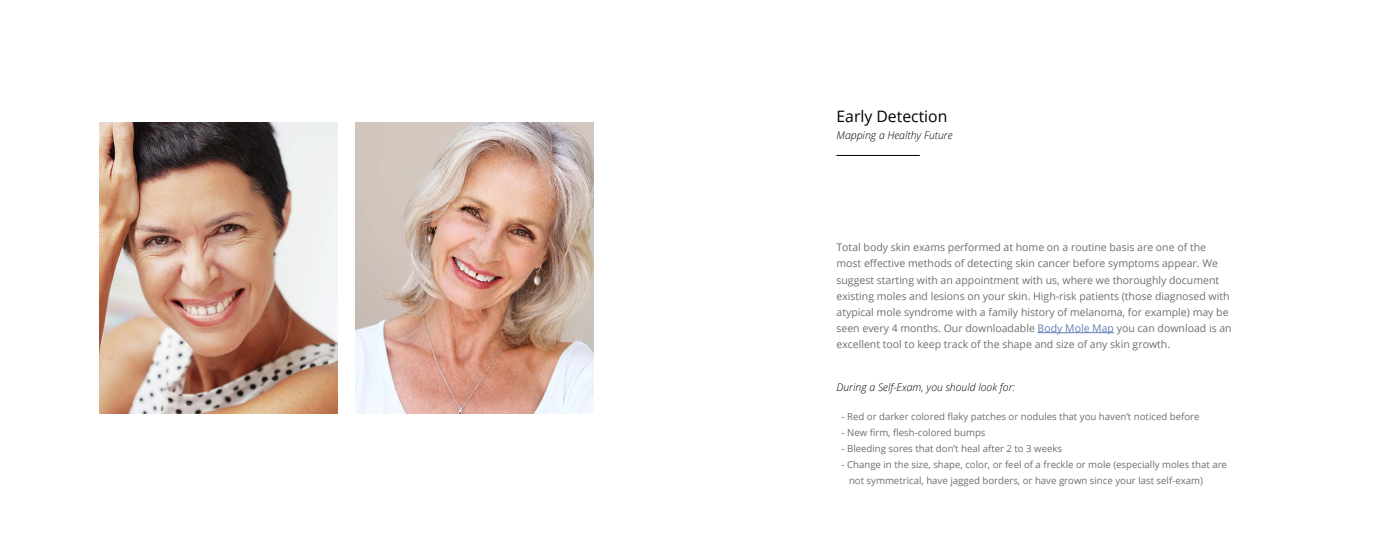
<style>
.page{position:relative;width:1386px;height:536px;background:#fff}
.page>*{position:absolute;margin:0;border:0;box-sizing:border-box;transform-origin:0 0}
.t1{font:15.75px "Open Sans";color:#000}
.t2{font:10.5px/16.1px "Open Sans";color:#6d6e71}
.t3{font:italic 300 10.5px "Open Sans";color:#000}
.t4{font:9.62px/16.1px "Open Sans";color:#6d6e71}
.s1{color:#627fb5}
</style>
<div class="page">
<img style="left:100px;top:123px;width:237px;height:290px">
<img style="left:356px;top:123px;width:237px;height:290px">
<hr style="left:1038px;top:332px;width:76px;height:1px;background:#627fb5">
<hr style="left:836px;top:155px;width:84px;height:1px;background:#000">
<h1 class="t1" style="left:837px;top:106px;width:112px">Early Detection</h1>
<p class="t3" style="left:837px;top:127px;width:118px">Mapping a Healthy Future</p>
<p class="t2" style="left:837px;top:239px;width:397px">Total body skin exams performed at home on a routine basis are one of the most effective methods of detecting skin cancer before symptoms appear. We suggest starting with an appointment with us, where we thoroughly document existing moles and lesions on your skin. High-risk patients (those diagnosed with atypical mole syndrome with a family history of melanoma, for example) may be seen every 4 months. Our downloadable <span class="s1">Body Mole Map</span> you can download is an excellent tool to keep track of the shape and size of any skin growth.</p>
<p class="t3" style="left:837px;top:380px;width:180px">During a Self-Exam, you should look for:</p>
<p class="t4" style="left:842px;top:408px;width:360px">- Red or darker colored flaky patches or nodules that you haven’t noticed before</p>
<p class="t4" style="left:842px;top:424px;width:146px">- New firm, flesh-colored bumps</p>
<p class="t4" style="left:842px;top:440px;width:222px">- Bleeding sores that don’t heal after 2 to 3 weeks</p>
<p class="t4" style="left:849px;top:456px;width:380px;text-indent:-8px">- Change in the size, shape, color, or feel of a freckle or mole (especially moles that are not symmetrical, have jagged borders, or have grown since your last self-exam)</p>
</div>
